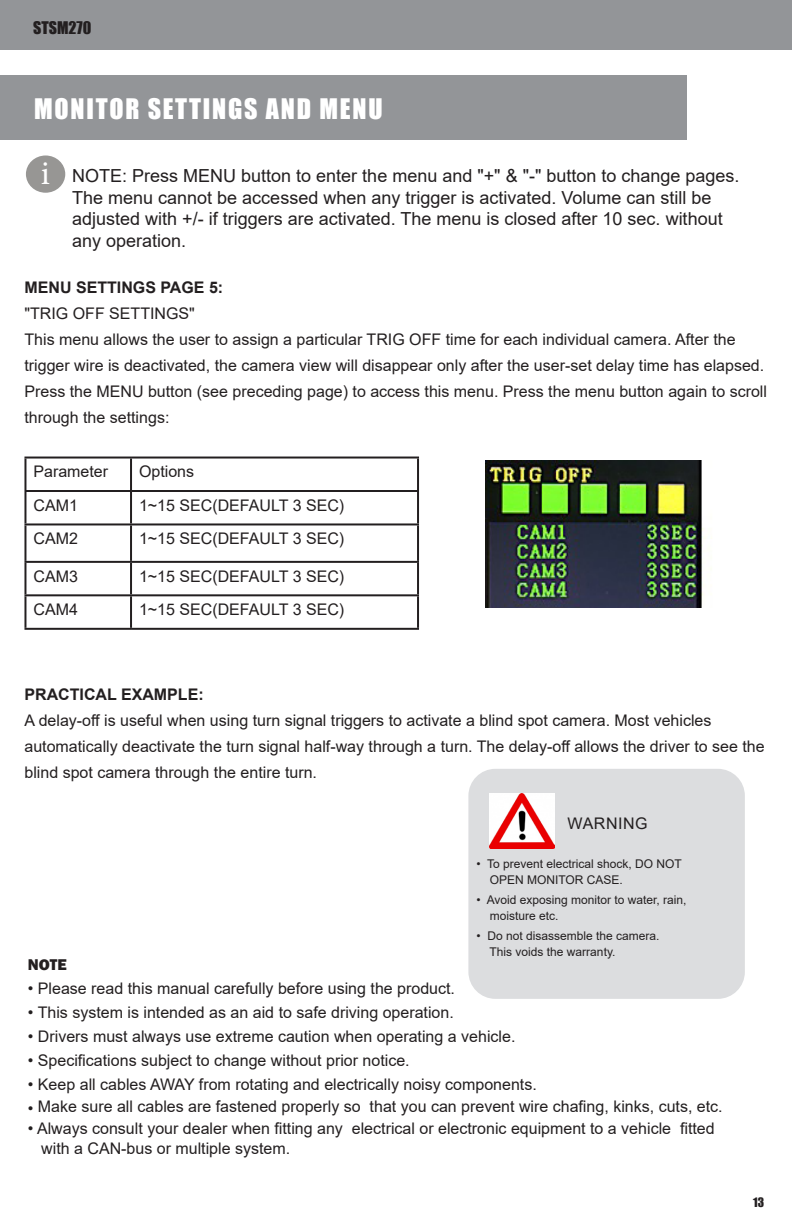
<style>
.page{position:relative;width:792px;height:1224px;background:#fff}
.page>*{position:absolute;margin:0;border:0;box-sizing:border-box;transform-origin:0 0}
.t1{font:34px "Minion Pro";color:#fff}
._05_Headline{font:26px "Impact";letter-spacing:.07em;color:#fff}
.t2{font:18px/21.6px "Arial";color:#231f20}
._05_Headline-2{font:16px/26px "Arial";color:#231f20}
.Bullets1{font:16px "Arial";color:#231f20}
._05_Headline-3{font:700 16px "Arial";color:#231f20}
._05_Headline-4{font:16px "Arial";letter-spacing:.035em;color:#231f20}
.t3{font:16px "Impact";color:#231f20}
._05_Headline-5{font:800 16px "Franklin Gothic";color:#231f20}
.Bullets1-2{font:12px "Arial";color:#231f20}
.t4{font:12px "Impact";color:#231f20}
</style>
<div class="page">
<img style="left:485px;top:460px;width:221px;height:148px">
<hr style="left:24px;top:457px;width:107px;height:2px;background:#231f20">
<hr style="left:24px;top:459px;width:2px;height:31px;background:#231f20">
<hr style="left:131px;top:457px;width:288px;height:2px;background:#231f20">
<hr style="left:130px;top:459px;width:2px;height:31px;background:#231f20">
<hr style="left:417px;top:459px;width:2px;height:31px;background:#231f20">
<hr style="left:24px;top:490px;width:107px;height:2px;background:#231f20">
<hr style="left:24px;top:492px;width:2px;height:31px;background:#231f20">
<hr style="left:131px;top:490px;width:288px;height:2px;background:#231f20">
<hr style="left:130px;top:492px;width:2px;height:31px;background:#231f20">
<hr style="left:417px;top:492px;width:2px;height:31px;background:#231f20">
<hr style="left:24px;top:523px;width:107px;height:2px;background:#231f20">
<hr style="left:24px;top:525px;width:2px;height:36px;background:#231f20">
<hr style="left:131px;top:523px;width:288px;height:2px;background:#231f20">
<hr style="left:130px;top:525px;width:2px;height:36px;background:#231f20">
<hr style="left:417px;top:525px;width:2px;height:36px;background:#231f20">
<hr style="left:24px;top:561px;width:107px;height:2px;background:#231f20">
<hr style="left:24px;top:563px;width:2px;height:31px;background:#231f20">
<hr style="left:131px;top:561px;width:288px;height:2px;background:#231f20">
<hr style="left:130px;top:563px;width:2px;height:31px;background:#231f20">
<hr style="left:417px;top:563px;width:2px;height:31px;background:#231f20">
<hr style="left:24px;top:594px;width:107px;height:2px;background:#231f20">
<hr style="left:24px;top:596px;width:2px;height:32px;background:#231f20">
<hr style="left:131px;top:594px;width:288px;height:2px;background:#231f20">
<hr style="left:130px;top:596px;width:2px;height:32px;background:#231f20">
<hr style="left:417px;top:596px;width:2px;height:32px;background:#231f20">
<hr style="left:24px;top:628px;width:107px;height:2px;background:#231f20">
<hr style="left:131px;top:628px;width:288px;height:2px;background:#231f20">
<div style="left:26px;top:155px;width:39px;height:38px;background:#979694;border-radius:50%"></div>
<div style="left:468px;top:769px;width:277px;height:230px;background:#dcdddf;border-radius:27px"></div>
<img style="left:489px;top:794px;width:66px;height:54px">
<div style="left:0;top:75px;width:687px;height:64px;background:#939598"></div>
<div style="left:0;top:0;width:792px;height:50px;background:#939598"></div>
<p class="t3" style="left:33px;top:16px;width:60px">STSM270</p>
<p class="_05_Headline" style="left:34px;top:89px;width:350px">MONITOR SETTINGS AND MENU</p>
<p class="t1" style="left:41px;top:151px;width:11px">i</p>
<p class="t2" style="left:72px;top:165px;width:669px">NOTE: Press MENU button to enter the menu and "+" &amp; "-" button to change pages.<br>The menu cannot be accessed when any trigger is activated. Volume can still be adjusted with +/- if triggers are activated. The menu is closed after 10 sec. without any operation.</p>
<p class="_05_Headline-3" style="left:24px;top:276px;width:200px">MENU SETTINGS PAGE 5:</p>
<p class="_05_Headline-2" style="left:24px;top:300px;width:172px">"TRIG OFF SETTINGS"</p>
<p class="_05_Headline-2" style="left:24px;top:326px;width:741px">This menu allows the user to assign a particular TRIG OFF time for each individual camera. After the trigger wire is deactivated, the camera view will disappear only after the user-set delay time has elapsed.</p>
<p class="_05_Headline-2" style="left:24px;top:378px;width:744px">Press the MENU button (see preceding page) to access this menu. Press the menu button again to scroll through the settings:</p>
<p class="_05_Headline-2" style="left:33px;top:458px;width:76px">Parameter</p>
<p class="_05_Headline-2" style="left:139px;top:458px;width:57px">Options</p>
<p class="_05_Headline-2" style="left:33px;top:492px;width:46px">CAM1</p>
<p class="_05_Headline-2" style="left:139px;top:492px;width:207px">1~15 SEC(DEFAULT 3 SEC)</p>
<p class="_05_Headline-2" style="left:33px;top:525px;width:46px">CAM2</p>
<p class="_05_Headline-2" style="left:139px;top:525px;width:207px">1~15 SEC(DEFAULT 3 SEC)</p>
<p class="_05_Headline-2" style="left:33px;top:563px;width:46px">CAM3</p>
<p class="_05_Headline-2" style="left:139px;top:563px;width:207px">1~15 SEC(DEFAULT 3 SEC)</p>
<p class="_05_Headline-2" style="left:33px;top:596px;width:46px">CAM4</p>
<p class="_05_Headline-2" style="left:139px;top:596px;width:207px">1~15 SEC(DEFAULT 3 SEC)</p>
<p class="_05_Headline-3" style="left:24px;top:683px;width:181px">PRACTICAL EXAMPLE:</p>
<p class="_05_Headline-2" style="left:24px;top:707px;width:742px">A delay-off is useful when using turn signal triggers to activate a blind spot camera. Most vehicles automatically deactivate the turn signal half-way through a turn. The delay-off allows the driver to see the blind spot camera through the entire turn.</p>
<p class="_05_Headline-4" style="left:568px;top:812px;width:82px">WARNING</p>
<p class="Bullets1-2" style="left:477px;top:855px;width:207px">• To prevent electrical shock, DO NOT</p>
<p class="Bullets1-2" style="left:490px;top:871px;width:135px">OPEN MONITOR CASE.</p>
<p class="Bullets1-2" style="left:477px;top:891px;width:212px">• Avoid exposing monitor to water, rain,</p>
<p class="Bullets1-2" style="left:490px;top:907px;width:70px">moisture etc.</p>
<p class="Bullets1-2" style="left:477px;top:927px;width:184px">• Do not disassemble the camera.</p>
<p class="Bullets1-2" style="left:490px;top:943px;width:127px">This voids the warranty.</p>
<p class="_05_Headline-5" style="left:28px;top:954px;width:40px">NOTE</p>
<p class="Bullets1" style="left:28px;top:977px;width:429px">• Please read this manual carefully before using the product.</p>
<p class="Bullets1" style="left:28px;top:1001px;width:427px">• This system is intended as an aid to safe driving operation.</p>
<p class="Bullets1" style="left:28px;top:1025px;width:489px">• Drivers must always use extreme caution when operating a vehicle.</p>
<p class="Bullets1" style="left:28px;top:1049px;width:383px">• Specifications subject to change without prior notice.</p>
<p class="Bullets1" style="left:28px;top:1073px;width:510px">• Keep all cables AWAY from rotating and electrically noisy components.</p>
<p class="Bullets1" style="left:28px;top:1095px;width:696px">• Make sure all cables are fastened properly so that you can prevent wire chafing, kinks, cuts, etc.</p>
<p class="Bullets1" style="left:28px;top:1117px;width:688px">• Always consult your dealer when fitting any electrical or electronic equipment to a vehicle fitted</p>
<p class="Bullets1" style="left:41px;top:1137px;width:250px">with a CAN-bus or multiple system.</p>
<p class="t4" style="left:753px;top:1193px;width:12px">13</p>
</div>
